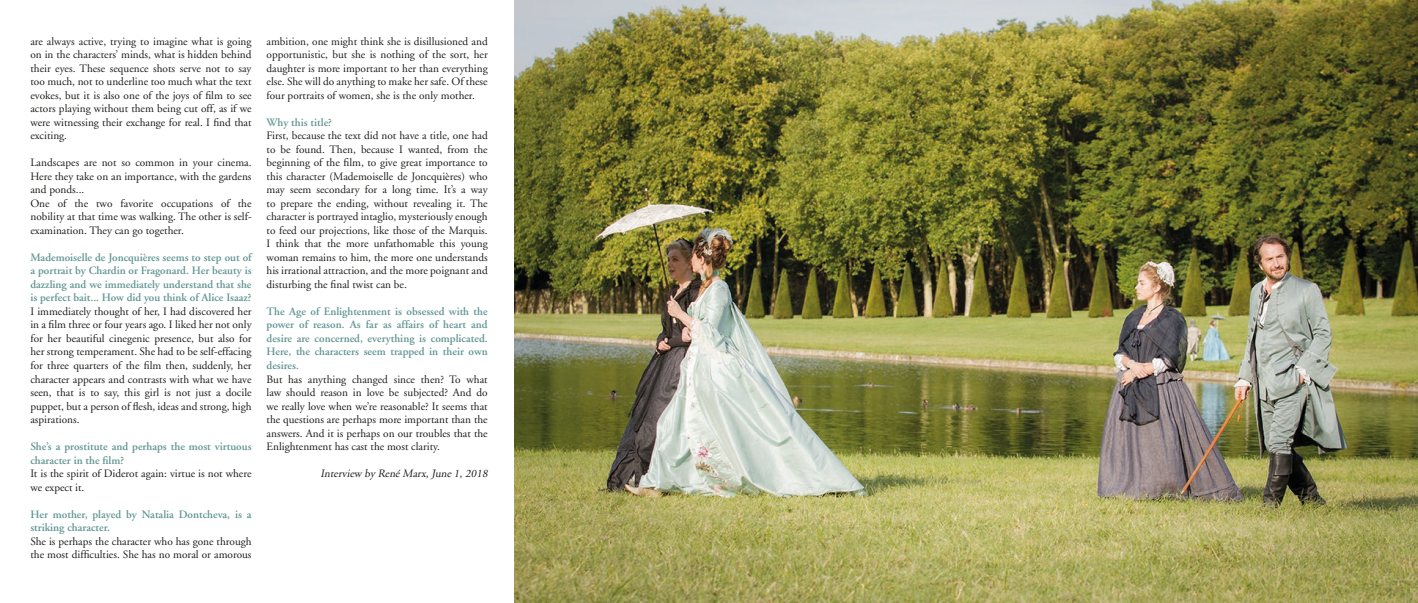
<style>
.page{position:relative;width:1418px;height:603px;background:#fff}
.page>*{position:absolute;margin:0;border:0;box-sizing:border-box;transform-origin:0 0}
.t1{font:11.25px/13.5px "Adobe Garamond";color:#1d1d1b;text-align:justify}
.t2{font:600 11.25px/13.5px "Adobe Garamond";color:#639694;text-align:justify}
.t3{font:italic 11.25px "Adobe Garamond";color:#1d1d1b}
</style>
<div class="page">
<img style="left:515px;top:1px;width:902px;height:601px">
<p class="t1" style="left:30px;top:35px;width:223px">are always active, trying to imagine what is going on in the characters’ minds, what is hidden behind their eyes. These sequence shots serve not to say too much, not to underline too much what the text evokes, but it is also one of the joys of film to see actors playing without them being cut off, as if we were witnessing their exchange for real. I find that exciting.</p>
<p class="t1" style="left:30px;top:156px;width:223px;text-align:left">Landscapes are not so common in your cinema.<br>Here they take on an importance, with the gardens and ponds...<br>One of the two favorite occupations of the nobility at that time was walking. The other is self&shy;examination. They can go together.</p>
<p class="t2" style="left:30px;top:250px;width:223px">Mademoiselle de Joncquières seems to step out of a portrait by Chardin or Fragonard. Her beauty is dazzling and we immediately understand that she is perfect bait... How did you think of Alice Isaaz?</p>
<p class="t1" style="left:30px;top:305px;width:223px">I immediately thought of her, I had discovered her in a film three or four years ago. I liked her not only for her beautiful cinegenic presence, but also for her strong temperament. She had to be self-effacing for three quarters of the film then, suddenly, her character appears and contrasts with what we have seen, that is to say, this girl is not just a docile puppet, but a person of flesh, ideas and strong, high aspirations.</p>
<p class="t2" style="left:30px;top:439px;width:223px">She’s a prostitute and perhaps the most virtuous character in the film?</p>
<p class="t1" style="left:30px;top:467px;width:222px">It is the spirit of Diderot again: virtue is not where we expect it.</p>
<p class="t2" style="left:30px;top:507px;width:223px">Her mother, played by Natalia Dontcheva, is a striking character.</p>
<p class="t1" style="left:30px;top:534px;width:223px">She is perhaps the character who has gone through the most difficulties. She has no moral or amorous</p>
<p class="t1" style="left:266px;top:35px;width:223px">ambition, one might think she is disillusioned and opportunistic, but she is nothing of the sort, her daughter is more important to her than everything else. She will do anything to make her safe. Of these four portraits of women, she is the only mother.</p>
<p class="t2" style="left:266px;top:115px;width:67px">Why this title?</p>
<p class="t1" style="left:266px;top:129px;width:223px">First, because the text did not have a title, one had to be found. Then, because I wanted, from the beginning of the film, to give great importance to this character (Mademoiselle de Joncquières) who may seem secondary for a long time. It’s a way to prepare the ending, without revealing it. The character is portrayed intaglio, mysteriously enough to feed our projections, like those of the Marquis.<br>I think that the more unfathomable this young woman remains to him, the more one understands his irrational attraction, and the more poignant and disturbing the final twist can be.</p>
<p class="t2" style="left:266px;top:304px;width:223px">The Age of Enlightenment is obsessed with the power of reason. As far as affairs of heart and desire are concerned, everything is complicated.<br>Here, the characters seem trapped in their own desires.</p>
<p class="t1" style="left:266px;top:372px;width:223px">But has anything changed since then? To what law should reason in love be subjected? And do we really love when we’re reasonable? It seems that the questions are perhaps more important than the answers. And it is perhaps on our troubles that the Enlightenment has cast the most clarity.</p>
<p class="t3" style="left:320px;top:467px;width:171px">Interview by René Marx,June 1,2018</p>
</div>
